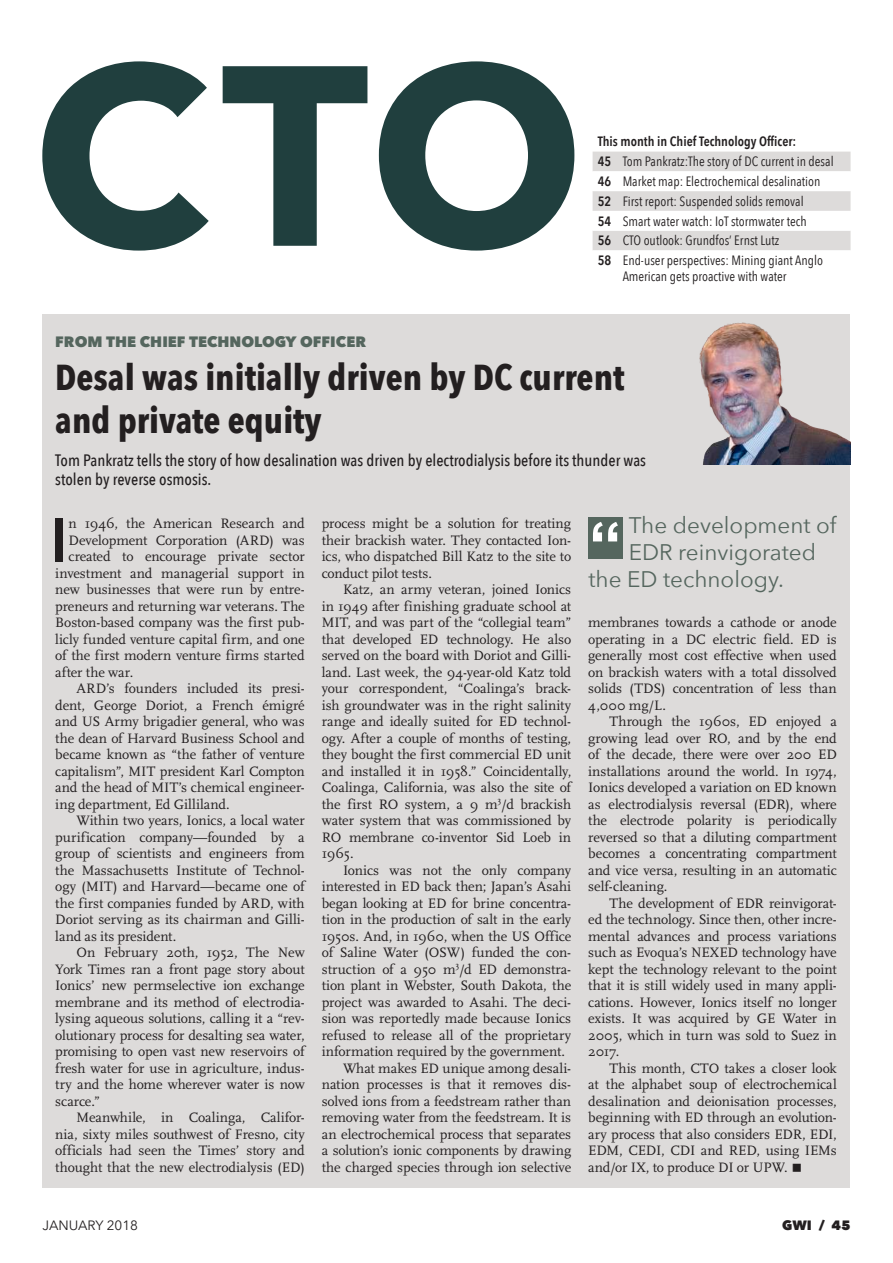
<style>
.page{position:relative;width:893px;height:1263px;background:#fff}
.page>*{position:absolute;margin:0;border:0;box-sizing:border-box;transform-origin:0 0}
.t1{font:600 60.9px "Avenir Next Condensed";color:#231f20}
.t2{font:700 36px/43.2px "Avenir Next Condensed";color:#231f20}
.t3{font:22.5px "Avenir Next";color:#55665e}
.t4{font:500 16.5px/19.8px "Avenir Next Condensed";color:#231f20}
.t5{font:800 15px "Avenir Next";color:#55665e}
.t6{font:14.25px/16.5px "Scala";letter-spacing:-.005em;color:#231f20;text-align:justify}
.t7{font:13.5px/19.8px "Avenir Next Condensed";color:#231f20}
.t8{font:13.5px "Avenir Next";color:#231f20}
.t9{font:800 13.5px "Avenir Next";color:#231f20}
.s1{font-weight:600}
</style>
<div class="page">
<svg style="left:593px;top:152px;width:257px;height:98px"></svg>
<div style="left:43px;top:314px;width:807px;height:874px;background:#dddbda"></div>
<img style="left:699px;top:322px;width:151px;height:143px">
<svg style="left:42px;top:61px;width:532px;height:190px"></svg>
<div style="left:588px;top:517px;width:34px;height:42px;background:#55665e"></div>
<svg style="left:593px;top:522px;width:25px;height:19px"></svg>
<p class="t7" style="left:598px;top:132px;width:237px"><span class="s1">This month in Chief Technology Officer:<br>45</span> Tom Pankratz:The story of DC current in desal <span class="s1">46</span> Market map: Electrochemical desalination <span class="s1">52</span> First report: Suspended solids removal<br><span class="s1">54</span> Smart water watch: IoT stormwater tech<br><span class="s1">56</span> CTO outlook: Grundfos’ Ernst Lutz<br><span class="s1">58</span> End-user perspectives: Mining giant Anglo</p>
<p class="t7" style="left:623px;top:267px;width:165px">American gets proactive with water</p>
<p class="t5" style="left:55px;top:332px;width:312px">FROM THE CHIEF TECHNOLOGY OFFICER</p>
<h2 class="t2" style="left:55px;top:355px;width:571px">Desal was initially driven by DC current and private equity</h2>
<p class="t4" style="left:55px;top:450px;width:592px">Tom Pankratz tells the story of how desalination was driven by electrodialysis before its thunder was stolen by reverse osmosis.</p>
<h1 class="t1" style="left:51px;top:503px;width:18px">I</h1>
<p class="t6" style="left:68px;top:515px;width:238px">n 1946, the American Research and</p>
<h3 class="t3" style="left:629px;top:512px;width:209px">The development of</h3>
<h3 class="t3" style="left:629px;top:539px;width:189px">EDR reinvigorated</h3>
<h3 class="t3" style="left:588px;top:566px;width:197px">the ED technology.</h3>
<p class="t6" style="left:322px;top:515px;width:251px">process might be a solution for treating their brackish water. They contacted Ion&shy;ics, who dispatched Bill Katz to the site to conduct pilot tests.</p>
<p class="t6" style="left:322px;top:581px;width:251px;text-indent:21px">Katz, an army veteran, joined Ionics in 1949 after finishing graduate school at MIT, and was part of the “collegial team” that developed ED technology. He also served on the board with Doriot and Gilli&shy;land. Last week, the 94-year-old Katz told your correspondent, “Coalinga’s brack&shy;ish groundwater was in the right salinity range and ideally suited for ED technol&shy;ogy. After a couple of months of testing, they bought the first commercial ED unit and installed it in 1958.” Coincidentally, Coalinga, California, was also the site of the first RO system, a 9 m<sup>3</sup>/d brackish water system that was commissioned by RO membrane co-inventor Sid Loeb in 1965.</p>
<p class="t6" style="left:343px;top:862px;width:230px">Ionics was not the only company</p>
<p class="t6" style="left:322px;top:878px;width:251px">interested in ED back then; Japan’s Asahi</p>
<p class="t6" style="left:322px;top:895px;width:251px">began looking at ED for brine concentra-</p>
<p class="t6" style="left:322px;top:911px;width:251px">tion in the production of salt in the early</p>
<p class="t6" style="left:322px;top:928px;width:251px">1950s. And, in 1960, when the US Office</p>
<p class="t6" style="left:322px;top:944px;width:251px">of Saline Water (OSW) funded the con-</p>
<p class="t6" style="left:322px;top:961px;width:251px">struction of a 950 m<sup>3</sup>/d ED demonstra-</p>
<p class="t6" style="left:322px;top:977px;width:251px">tion plant in Webster, South Dakota, the</p>
<p class="t6" style="left:322px;top:994px;width:251px">project was awarded to Asahi. The deci-</p>
<p class="t6" style="left:322px;top:1010px;width:251px">sion was reportedly made because Ionics</p>
<p class="t6" style="left:322px;top:1027px;width:251px">refused to release all of the proprietary</p>
<p class="t6" style="left:322px;top:1043px;width:245px">information required by the government.</p>
<p class="t6" style="left:343px;top:1060px;width:230px">What makes ED unique among desali-</p>
<p class="t6" style="left:322px;top:1076px;width:251px">nation processes is that it removes dis-</p>
<p class="t6" style="left:322px;top:1093px;width:251px">solved ions from a feedstream rather than</p>
<p class="t6" style="left:322px;top:1109px;width:251px">removing water from the feedstream. It is</p>
<p class="t6" style="left:322px;top:1126px;width:251px">an electrochemical process that separates</p>
<p class="t6" style="left:322px;top:1142px;width:251px">a solution’s ionic components by drawing</p>
<p class="t6" style="left:322px;top:1159px;width:251px">the charged species through ion selective</p>
<p class="t6" style="left:68px;top:532px;width:238px">Development Corporation (ARD) was</p>
<p class="t6" style="left:68px;top:548px;width:238px">created to encourage private sector</p>
<p class="t6" style="left:55px;top:565px;width:251px">investment and managerial support in</p>
<p class="t6" style="left:55px;top:581px;width:251px">new businesses that were run by entre-</p>
<p class="t6" style="left:55px;top:598px;width:251px">preneurs and returning war veterans. The</p>
<p class="t6" style="left:55px;top:614px;width:251px">Boston-based company was the first pub-</p>
<p class="t6" style="left:55px;top:631px;width:251px">licly funded venture capital firm, and one</p>
<p class="t6" style="left:55px;top:647px;width:251px">of the first modern venture firms started</p>
<p class="t6" style="left:55px;top:664px;width:80px">after the war.</p>
<p class="t6" style="left:77px;top:680px;width:230px">ARD’s founders included its presi-</p>
<p class="t6" style="left:55px;top:697px;width:251px">dent, George Doriot, a French émigré</p>
<p class="t6" style="left:55px;top:713px;width:251px">and US Army brigadier general, who was</p>
<p class="t6" style="left:55px;top:730px;width:251px">the dean of Harvard Business School and</p>
<p class="t6" style="left:55px;top:746px;width:251px">became known as “the father of venture</p>
<p class="t6" style="left:55px;top:763px;width:251px">capitalism”, MIT president Karl Compton</p>
<p class="t6" style="left:55px;top:779px;width:251px">and the head of MIT’s chemical engineer-</p>
<p class="t6" style="left:55px;top:796px;width:176px">ing department, Ed Gilliland.</p>
<p class="t6" style="left:77px;top:812px;width:230px">Within two years, Ionics, a local water</p>
<p class="t6" style="left:55px;top:829px;width:251px">purification company—founded by a</p>
<p class="t6" style="left:55px;top:845px;width:251px">group of scientists and engineers from</p>
<p class="t6" style="left:55px;top:862px;width:251px">the Massachusetts Institute of Technol-</p>
<p class="t6" style="left:55px;top:878px;width:251px">ogy (MIT) and Harvard—became one of</p>
<p class="t6" style="left:55px;top:895px;width:251px">the first companies funded by ARD, with</p>
<p class="t6" style="left:55px;top:911px;width:251px">Doriot serving as its chairman and Gilli-</p>
<p class="t6" style="left:55px;top:928px;width:122px">land as its president.</p>
<p class="t6" style="left:77px;top:944px;width:230px">On February 20th, 1952, The New</p>
<p class="t6" style="left:55px;top:961px;width:251px">York Times ran a front page story about</p>
<p class="t6" style="left:55px;top:977px;width:251px">Ionics’ new permselective ion exchange</p>
<p class="t6" style="left:55px;top:994px;width:251px">membrane and its method of electrodia-</p>
<p class="t6" style="left:55px;top:1010px;width:251px">lysing aqueous solutions, calling it a “rev-</p>
<p class="t6" style="left:55px;top:1027px;width:251px">olutionary process for desalting sea water,</p>
<p class="t6" style="left:55px;top:1043px;width:251px">promising to open vast new reservoirs of</p>
<p class="t6" style="left:55px;top:1060px;width:251px">fresh water for use in agriculture, indus-</p>
<p class="t6" style="left:55px;top:1076px;width:251px">try and the home wherever water is now</p>
<p class="t6" style="left:55px;top:1093px;width:46px">scarce.”</p>
<p class="t6" style="left:77px;top:1109px;width:230px">Meanwhile, in Coalinga, Califor-</p>
<p class="t6" style="left:55px;top:1126px;width:251px">nia, sixty miles southwest of Fresno, city</p>
<p class="t6" style="left:55px;top:1142px;width:251px">officials had seen the Times’ story and</p>
<p class="t6" style="left:55px;top:1159px;width:251px">thought that the new electrodialysis (ED)</p>
<p class="t6" style="left:588px;top:614px;width:250px">membranes towards a cathode or anode operating in a DC electric field. ED is generally most cost effective when used on brackish waters with a total dissolved solids (TDS) concentration of less than 4,000 mg/L.</p>
<p class="t6" style="left:588px;top:713px;width:250px;text-indent:21px">Through the 1960s, ED enjoyed a growing lead over RO, and by the end of the decade, there were over 200 ED installations around the world. In 1974, Ionics developed a variation on ED known as electrodialysis reversal (EDR), where the electrode polarity is periodically reversed so that a diluting compartment becomes a concentrating compartment and vice versa, resulting in an automatic self-cleaning.</p>
<p class="t6" style="left:588px;top:895px;width:250px;text-indent:21px">The development of EDR reinvigorat&shy;ed the technology. Since then, other incre&shy;mental advances and process variations such as Evoqua’s NEXED technology have kept the technology relevant to the point that it is still widely used in many appli&shy;cations. However, Ionics itself no longer exists. It was acquired by GE Water in 2005, which in turn was sold to Suez in 2017.</p>
<p class="t6" style="left:588px;top:1060px;width:250px;text-indent:21px">This month, CTO takes a closer look at the alphabet soup of electrochemical desalination and deionisation processes, beginning with ED through an evolution&shy;ary process that also considers EDR, EDI, EDM, CEDI, CDI and RED, using IEMs and/or IX, to produce DI or UPW.</p>
<p class="t8" style="left:43px;top:1217px;width:97px">JANUARY 2018</p>
<p class="t9" style="left:782px;top:1217px;width:70px">GWI / 45</p>
</div>
